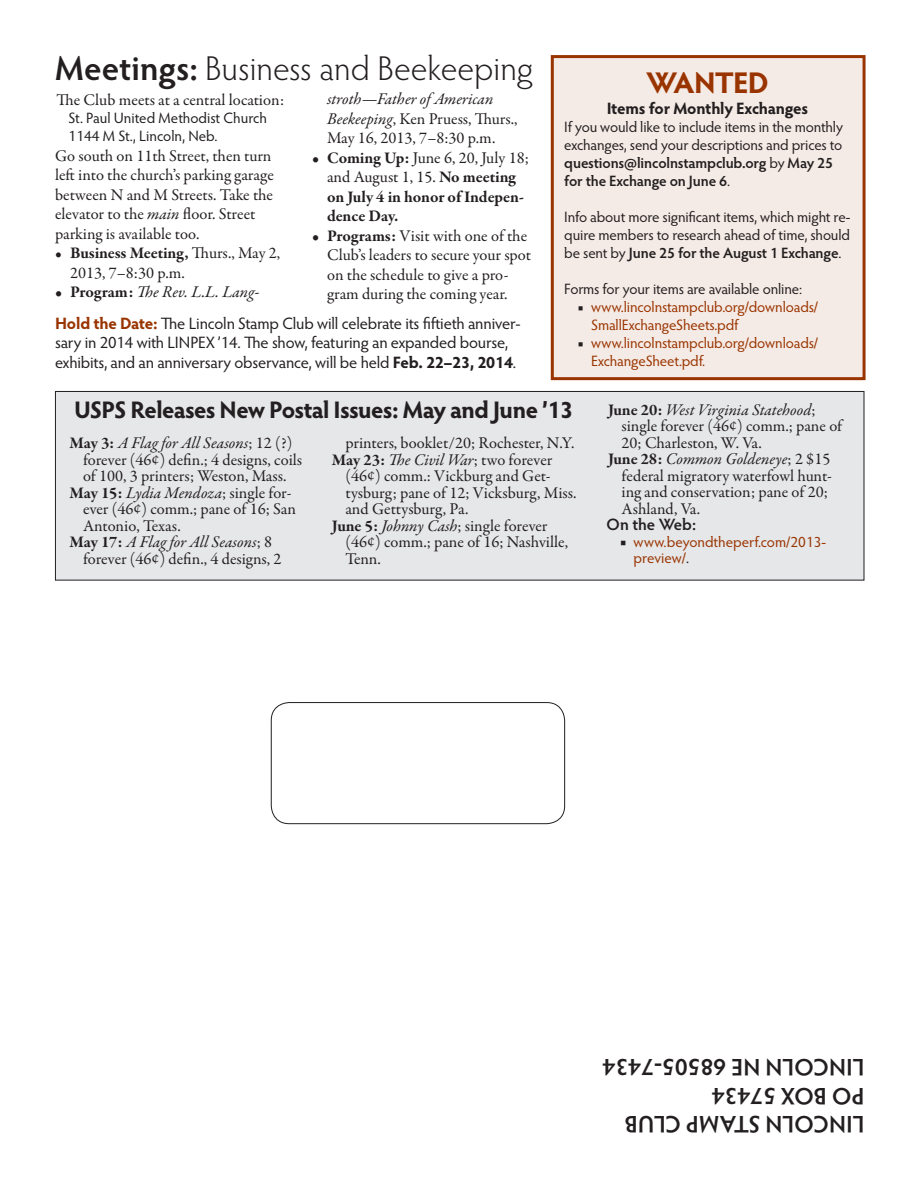
<style>
.page{position:relative;width:918px;height:1188px;background:#fff}
.page>*{position:absolute;margin:0;border:0;box-sizing:border-box;transform-origin:0 0}
.t1{font:300 34.5px "Hypatia Sans Pro";color:#231f20}
.t2{font:700 30px "Hypatia Sans Pro";letter-spacing:-.03em;color:#993400}
.t3{font:600 24px/28.8px "Hypatia Sans Pro";color:#231f20}
.t4{font:700 24px "Hypatia Sans Pro";letter-spacing:-.03em;color:#231f20}
.t5{font:16.5px/19.5px "Garamond Premr Pro";color:#231f20}
.t6{font:16.5px/19.8px "Hypatia Sans Pro";letter-spacing:-.01em;color:#231f20}
.t7{font:italic 16.5px "Garamond Premr Pro";letter-spacing:-.005em;color:#231f20}
.t8{font:700 16.5px/19.5px "Garamond Premr Pro";letter-spacing:-.01em;color:#231f20}
.t9{font:700 16.5px "Hypatia Sans Pro";letter-spacing:-.015em;color:#231f20}
.t10{font:600 16.5px "Hypatia Sans Pro";color:#231f20}
.t11{font:15px/18px "Hypatia Sans Pro";letter-spacing:-.01em;color:#231f20}
.t12{font:15px/18px "Hypatia Sans Pro";letter-spacing:-.01em;color:#993400}
.s1{font-weight:600}
.s2{font-style:italic}
.s3{font-weight:700}
.s4{font-style:normal}
.s5{font-weight:700;font-style:normal}
.s6{font-weight:400}
.s7{font-weight:700;color:#993400}
.s8{color:#231f20}
.s9{font-weight:600;font-size:16.5px;color:#231f20}
</style>
<div class="page">
<div style="left:55px;top:391px;width:809px;height:189px;background:#e6e7e9;border:1px solid #231f20"></div>
<div style="left:551px;top:55px;width:315px;height:325px;background:#f5ebe6;border:3px solid #993400"></div>
<div style="left:271px;top:702px;width:294px;height:122px;border:1px solid #231f20;border-radius:18px"></div>
<h1 class="t1" style="left:55px;top:46px;width:480px"><span class="s1">Meetings:</span> Business and Beekeeping</h1>
<p class="t5" style="left:57px;top:91px;width:229px">The Club meets at a central location:</p>
<p class="t11" style="left:69px;top:109px;width:200px">St. Paul United Methodist Church<br>1144 M St., Lincoln, Neb.</p>
<p class="t5" style="left:55px;top:146px;width:220px">Go south on 11th Street, then turn left into the church’s parking garage between N and M Streets. Take the elevator to the <span class="s2">main</span> floor. Street parking is available too.</p>
<p class="t5" style="left:70px;top:244px;width:212px;text-indent:-15px"><span class="s3">• Business Meeting,</span> Thurs., May 2,<br>2013, 7–8:30 p.m.</p>
<p class="t7" style="left:55px;top:281px;width:206px"><span class="s4">•</span> <span class="s5">Program:</span> The Rev. L.L. Lang-</p>
<p class="t5" style="left:327px;top:89px;width:192px"><span class="s2">stroth—Father of American<br>Beekeeping</span>, Ken Pruess, Thurs.,<br>May 16, 2013, 7–8:30 p.m.</p>
<p class="t8" style="left:327px;top:148px;width:203px;text-indent:-15px"><span class="s6">•</span> Coming Up: <span class="s6">June 6, 20, July 18; and August 1, 15.</span> No meeting on July 4 in honor of Indepen&shy;dence Day.</p>
<p class="t5" style="left:327px;top:226px;width:206px;text-indent:-15px">• <span class="s3">Programs:</span> Visit with one of the<br>Club’s leaders to secure your spot on the schedule to give a pro&shy;gram during the coming year.</p>
<p class="t6" style="left:55px;top:313px;width:467px"><span class="s7">Hold the Date:</span> The Lincoln Stamp Club will celebrate its fiftieth anniver&shy;sary in 2014 with LINPEX ’14. The show, featuring an expanded bourse, exhibits, and an anniversary observance, will be held <span class="s3">Feb. 22–23, 2014</span>.</p>
<h2 class="t2" style="left:646px;top:61px;width:124px">WANTED</h2>
<p class="t9" style="left:607px;top:97px;width:203px">Items for Monthly Exchanges</p>
<p class="t11" style="left:564px;top:118px;width:280px">If you would like to include items in the monthly exchanges, send your descriptions and prices to <span class="s1">questions@lincolnstampclub.org</span> by <span class="s1">May 25 for the Exchange on June 6</span>.</p>
<p class="t11" style="left:564px;top:208px;width:288px;text-align:justify">Info about more significant items, which might re&shy;quire members to research ahead of time, should be sent by <span class="s1">June 25 for the August 1 Exchange</span>.</p>
<p class="t11" style="left:564px;top:280px;width:240px">Forms for your items are available online:</p>
<p class="t12" style="left:591px;top:298px;width:228px;text-indent:-14px"><span class="s8">■</span> www.lincolnstampclub.org/downloads/<br>SmallExchangeSheets.pdf</p>
<p class="t12" style="left:591px;top:334px;width:228px;text-indent:-14px"><span class="s8">■</span> www.lincolnstampclub.org/downloads/<br>ExchangeSheet.pdf.</p>
<h3 class="t4" style="left:74px;top:392px;width:501px">USPS Releases New Postal Issues: May and June ’13</h3>
<p class="t7" style="left:70px;top:432px;width:224px"><span class="s5">May 3:</span> A Flag for All Seasons<span class="s4">; 12 (?)</span></p>
<p class="t5" style="left:83px;top:450px;width:221px">forever (46¢) defin.; 4 designs, coils</p>
<p class="t5" style="left:83px;top:466px;width:205px">of 100, 3 printers; Weston, Mass.</p>
<p class="t7" style="left:70px;top:482px;width:223px"><span class="s5">May 15:</span> Lydia Mendoza<span class="s4">; single for-</span></p>
<p class="t5" style="left:83px;top:499px;width:214px">ever (46¢) comm.; pane of 16; San</p>
<p class="t5" style="left:83px;top:516px;width:99px">Antonio, Texas.</p>
<p class="t7" style="left:70px;top:531px;width:204px"><span class="s5">May 17:</span> A Flag for All Seasons<span class="s4">; 8</span></p>
<p class="t5" style="left:83px;top:549px;width:200px">forever (46¢) defin., 4 designs, 2</p>
<p class="t5" style="left:332px;top:435px;width:244px;line-height:16.5px;text-indent:14px">printers, booklet/20; Rochester, N.Y.<br><span class="s3">May 23:</span> <span class="s2">The Civil War</span>; two forever</p>
<p class="t5" style="left:345px;top:466px;width:207px">(46¢) comm.: Vickburg and Get-</p>
<p class="t5" style="left:345px;top:483px;width:233px">tysburg; pane of 12; Vicksburg, Miss.</p>
<p class="t5" style="left:345px;top:499px;width:124px">and Gettysburg, Pa.</p>
<p class="t5" style="left:332px;top:516px;width:217px"><span class="s3">June 5:</span> <span class="s2">Johnny Cash</span>; single forever</p>
<p class="t5" style="left:345px;top:532px;width:224px">(46¢) comm.; pane of 16; Nashville,</p>
<p class="t5" style="left:345px;top:549px;width:37px">Tenn.</p>
<p class="t7" style="left:608px;top:399px;width:209px"><span class="s5">June 20:</span> West Virginia Statehood<span class="s4">;</span></p>
<p class="t5" style="left:622px;top:417px;width:222px">single forever (46¢) comm.; pane of</p>
<p class="t5" style="left:622px;top:433px;width:142px">20; Charleston, W. Va.</p>
<p class="t7" style="left:608px;top:449px;width:224px"><span class="s5">June 28:</span> Common Goldeneye<span class="s4">; 2 $15</span></p>
<p class="t5" style="left:622px;top:466px;width:212px">federal migratory waterfowl hunt-</p>
<p class="t5" style="left:622px;top:483px;width:208px">ing and conservation; pane of 20;</p>
<p class="t5" style="left:622px;top:499px;width:80px">Ashland, Va.</p>
<p class="t10" style="left:607px;top:513px;width:91px">On the Web:</p>
<p class="t12" style="left:634px;top:533px;width:194px;line-height:16.5px;text-indent:-14px"><span class="s9">■</span> www.beyondtheperf.com/2013- preview/<span class="s8">.</span></p>
<h3 class="t3" style="left:864px;top:1140px;width:263px;rotate:-180deg">LINCOLN STAMP CLUB<br>PO BOX 57434<br>LINCOLN NE 68505-7434</h3>
</div>
